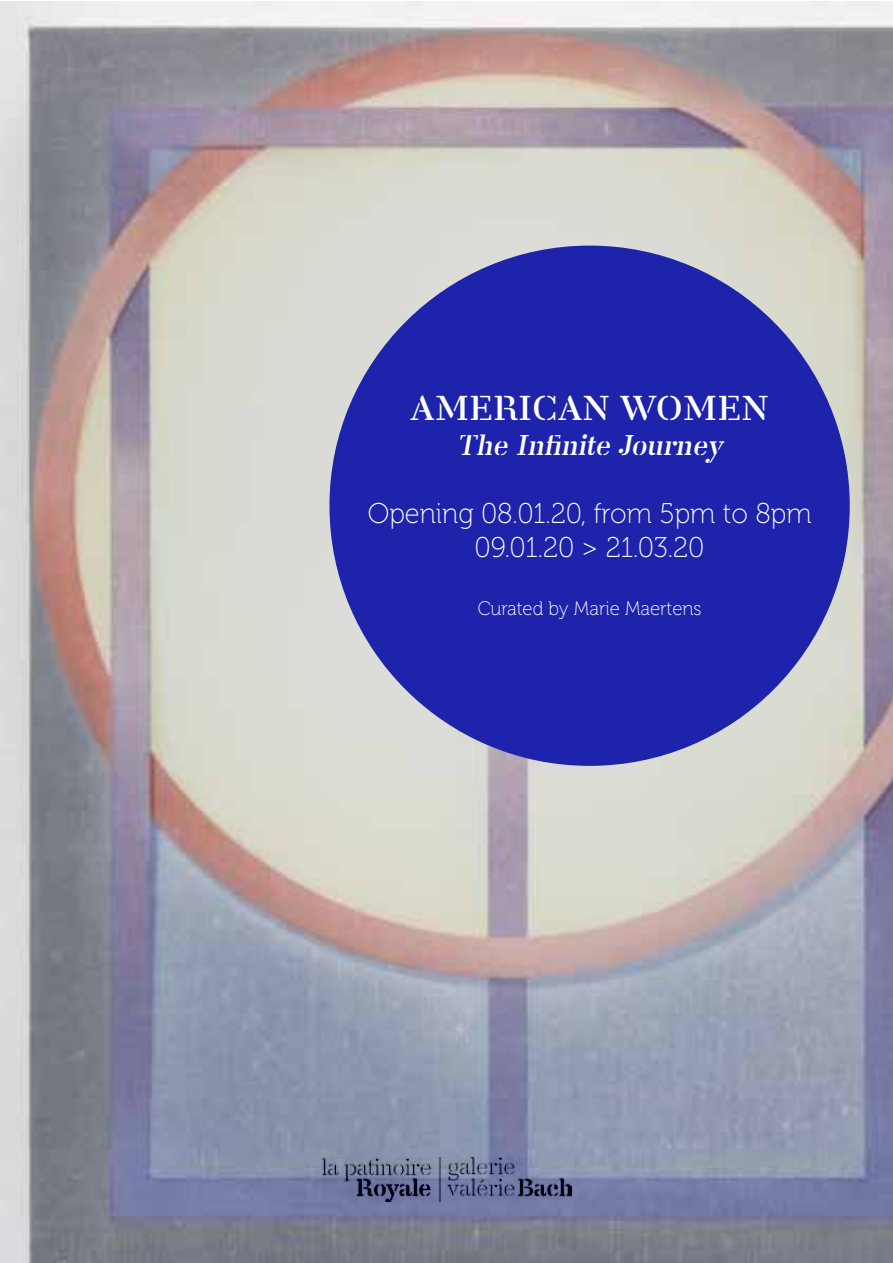
<style>
.page{position:relative;width:893px;height:1263px;background:#fff}
.page>*{position:absolute;margin:0;border:0;box-sizing:border-box;transform-origin:0 0}
.t1{font:700 34.5px "Danmark";color:#fff;scale:.96 1}
.t2{font:28.5px/34.2px "Museo 100";color:#fff;text-align:center;scale:.96 1}
.t3{font:italic 700 28.5px "Danmark";color:#fff;scale:.96 1}
.t4{font:19.5px "Museo 100";color:#fff;scale:.96 1}
</style>
<div class="page">
<img style="left:0;top:1px;width:892px;height:1262px">
<div style="left:329px;top:246px;width:521px;height:520px;background:#1d23ab;border-radius:50%"></div>
<img style="left:322px;top:1157px;width:250px;height:45px">
<p class="t1" style="left:410px;top:388px;width:375px">AMERICAN WOMEN</p>
<p class="t3" style="left:457px;top:428px;width:278px">The Infinite Journey</p>
<p class="t2" style="left:368px;top:497px;width:464px">Opening 08.01.20, from 5pm to 8pm<br>09.01.20 &gt; 21.03.20</p>
<p class="t4" style="left:478px;top:598px;width:235px">Curated by Marie Maertens</p>
</div>
